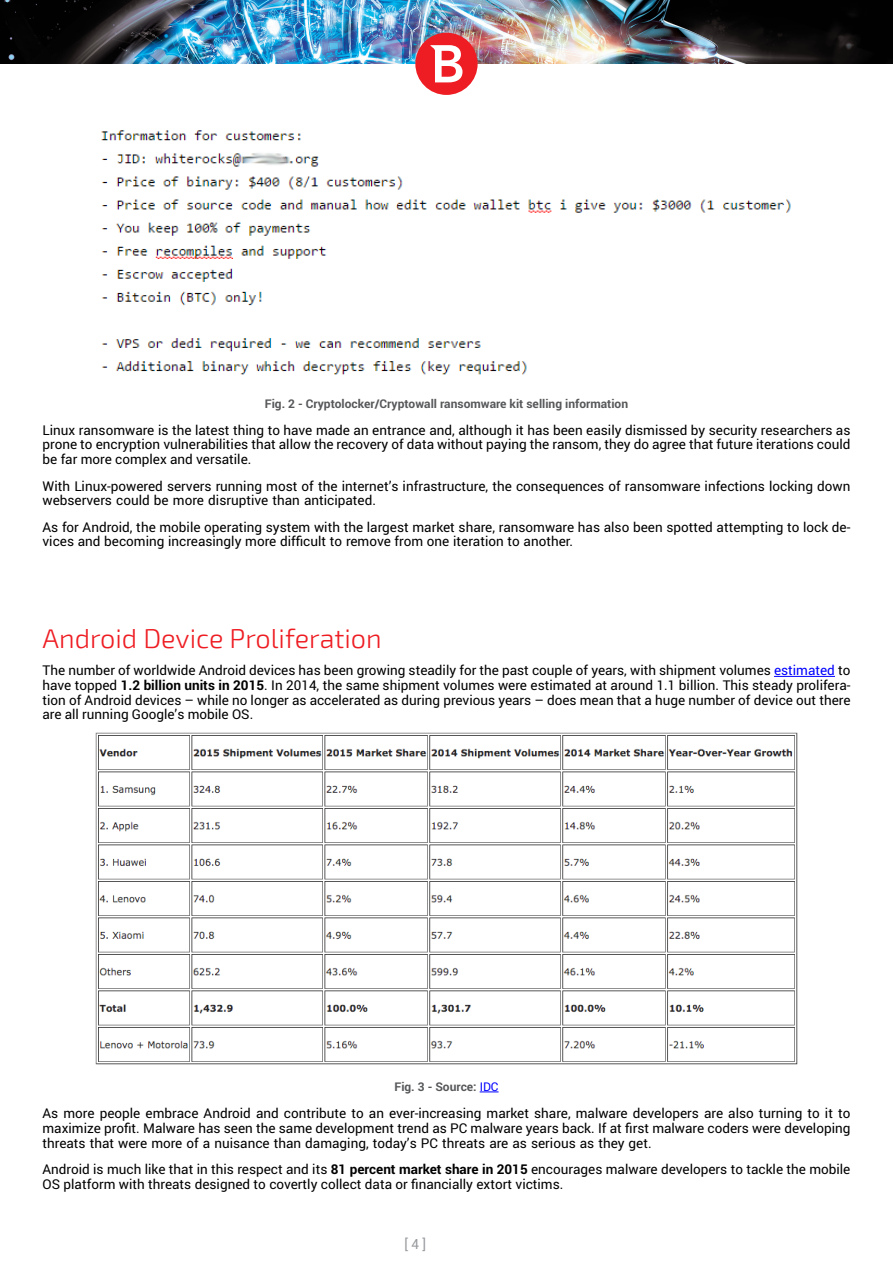
<style>
.page{position:relative;width:893px;height:1263px;background:#fff}
.page>*{position:absolute;margin:0;border:0;box-sizing:border-box;transform-origin:0 0}
.Heading-M03{font:300 27px "Exo 2";color:#ee1d23}
.t1{font:14.1px "Roboto";color:#999b9e;scale:.96 1}
.Body{font:13.5px/14.5px "Roboto";color:#000;text-align:justify}
.ImageExpl{font:700 12px "Roboto";color:#57585a}
.s1{color:#00f}
.s2{font-weight:700}
.s3{font-weight:400;color:#00f}
</style>
<div class="page">
<img style="left:0;top:0;width:893px;height:63px">
<div style="left:415px;top:33px;width:63px;height:62px;background:#ee1d23;border-radius:50%"></div>
<svg style="left:430px;top:45px;width:32px;height:37px"></svg>
<hr style="left:774px;top:676px;width:61px;height:1px;background:#00f">
<svg style="left:480px;top:1091px;width:19px;height:1px"></svg>
<img style="left:101px;top:130px;width:690px;height:245px">
<img style="left:95px;top:732px;width:702px;height:333px">
<p class="ImageExpl" style="left:265px;top:395px;width:365px">Fig. 2 - Cryptolocker/Cryptowall ransomware kit selling information</p>
<p class="Body" style="left:43px;top:422px;width:809px">Linux ransomware is the latest thing to have made an entrance and, although it has been easily dismissed by security researchers as prone to encryption vulnerabilities that allow the recovery of data without paying the ransom, they do agree that future iterations could be far more complex and versatile.</p>
<p class="Body" style="left:43px;top:478px;width:809px">With Linux-powered servers running most of the internet’s infrastructure, the consequences of ransomware infections locking down webservers could be more disruptive than anticipated.</p>
<p class="Body" style="left:43px;top:519px;width:809px">As for Android, the mobile operating system with the largest market share, ransomware has also been spotted attempting to lock de&shy;vices and becoming increasingly more difficult to remove from one iteration to another.</p>
<p class="Heading-M03" style="left:43px;top:623px;width:341px">Android Device Proliferation</p>
<p class="Body" style="left:43px;top:663px;width:809px">The number of worldwide Android devices has been growing steadily for the past couple of years, with shipment volumes <span class="s1">estimated</span> to have topped <span class="s2">1.2 billion units in 2015</span>. In 2014, the same shipment volumes were estimated at around 1.1 billion. This steady prolifera&shy;tion of Android devices – while no longer as accelerated as during previous years – does mean that a huge number of device out there are all running Google’s mobile OS.</p>
<p class="ImageExpl" style="left:394px;top:1078px;width:106px">Fig. 3 - Source: <span class="s3">IDC</span></p>
<p class="Body" style="left:43px;top:1106px;width:809px">As more people embrace Android and contribute to an ever-increasing market share, malware developers are also turning to it to maximize profit. Malware has seen the same development trend as PC malware years back. If at first malware coders were developing threats that were more of a nuisance than damaging, today’s PC threats are as serious as they get.</p>
<p class="Body" style="left:43px;top:1161px;width:809px">Android is much like that in this respect and its <span class="s2">81 percent market share in 2015</span> encourages malware developers to tackle the mobile<br>OS platform with threats designed to covertly collect data or financially extort victims.</p>
<p class="t1" style="left:405px;top:1234px;width:24px">[ 4 ]</p>
</div>
